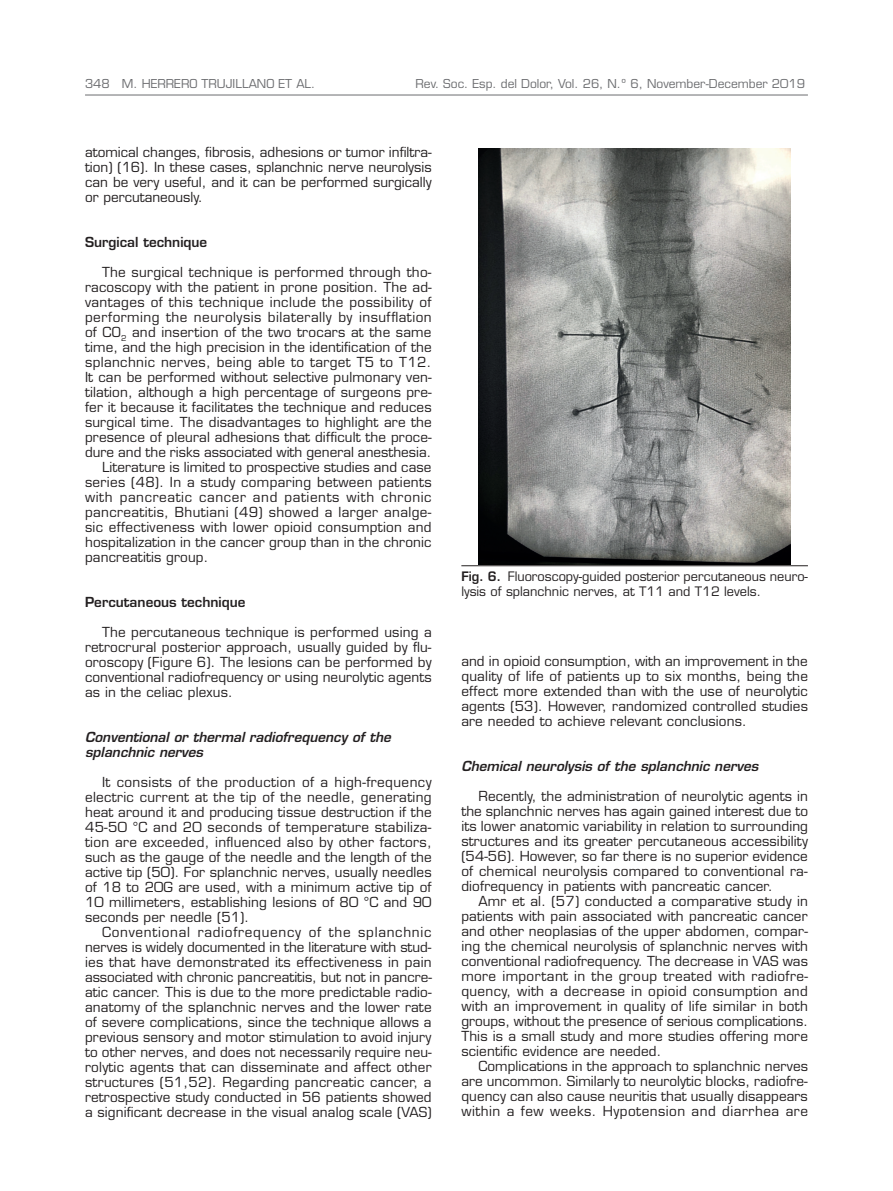
<style>
.page{position:relative;width:893px;height:1191px;background:#fff}
.page>*{position:absolute;margin:0;border:0;box-sizing:border-box;transform-origin:0 0}
.t1{font:13.5px/15px "Eurostile LT Std";letter-spacing:.01em;color:#231f20;text-align:justify}
.t2{font:italic 600 13.5px/15px "Eurostile LT Std";color:#231f20}
.t3{font:13.5px "Eurostile LT Std";letter-spacing:.035em;color:#231f20}
.t4{font:13.5px "Eurostile LT Std";letter-spacing:.03em;color:#231f20}
.t5{font:13.5px "Eurostile LT Std";letter-spacing:.045em;color:#231f20}
.t6{font:600 13.5px "Eurostile LT Std";color:#231f20}
.t7{font:12.75px/15.3px "Eurostile LT Std";color:#231f20}
.t8{font:12px "Eurostile LT Std";color:#6c6d70}
.s1{font-weight:600}
</style>
<div class="page">
<hr style="left:85px;top:95px;width:723px;height:1px;background:#6c6d70">
<img style="left:479px;top:149px;width:311px;height:415px">
<hr style="left:461px;top:565px;width:347px;height:1px;background:#231f20">
<p class="t8" style="left:85px;top:76px;width:232px">348 M. HERRERO TRUJILLANO ET AL.</p>
<p class="t8" style="left:416px;top:76px;width:391px">Rev. Soc. Esp. del Dolor, Vol. 26, N.º 6, November-December 2019</p>
<p class="t1" style="left:85px;top:144px;width:348px">atomical changes, fibrosis, adhesions or tumor infiltra&shy;tion) (16). In these cases, splanchnic nerve neurolysis can be very useful, and it can be performed surgically or percutaneously.</p>
<p class="t6" style="left:85px;top:233px;width:124px">Surgical technique</p>
<p class="t1" style="left:102px;top:264px;width:331px">The surgical technique is performed through tho-</p>
<p class="t1" style="left:85px;top:279px;width:348px">racoscopy with the patient in prone position. The ad-</p>
<p class="t4" style="left:85px;top:294px;width:348px">vantages of this technique include the possibility of</p>
<p class="t3" style="left:85px;top:309px;width:348px">performing the neurolysis bilaterally by insufflation</p>
<p class="t1" style="left:85px;top:324px;width:348px">of CO<sub>2</sub> and insertion of the two trocars at the same</p>
<p class="t1" style="left:85px;top:339px;width:348px">time, and the high precision in the identification of the</p>
<p class="t1" style="left:85px;top:354px;width:348px">splanchnic nerves, being able to target T5 to T12.</p>
<p class="t1" style="left:85px;top:369px;width:348px">It can be performed without selective pulmonary ven-</p>
<p class="t1" style="left:85px;top:384px;width:348px">tilation, although a high percentage of surgeons pre-</p>
<p class="t1" style="left:85px;top:399px;width:348px">fer it because it facilitates the technique and reduces</p>
<p class="t1" style="left:85px;top:414px;width:348px">surgical time. The disadvantages to highlight are the</p>
<p class="t1" style="left:85px;top:429px;width:348px">presence of pleural adhesions that difficult the proce-</p>
<p class="t1" style="left:85px;top:444px;width:348px">dure and the risks associated with general anesthesia.</p>
<p class="t1" style="left:102px;top:459px;width:331px">Literature is limited to prospective studies and case</p>
<p class="t1" style="left:85px;top:474px;width:348px">series (48). In a study comparing between patients</p>
<p class="t5" style="left:85px;top:489px;width:348px">with pancreatic cancer and patients with chronic</p>
<p class="t1" style="left:85px;top:504px;width:348px">pancreatitis, Bhutiani (49) showed a larger analge-</p>
<p class="t1" style="left:85px;top:519px;width:348px">sic effectiveness with lower opioid consumption and</p>
<p class="t1" style="left:85px;top:534px;width:348px">hospitalization in the cancer group than in the chronic</p>
<p class="t1" style="left:85px;top:549px;width:125px">pancreatitis group.</p>
<p class="t6" style="left:85px;top:593px;width:162px">Percutaneous technique</p>
<p class="t1" style="left:85px;top:624px;width:348px;text-indent:17px">The percutaneous technique is performed using a retrocrural posterior approach, usually guided by flu&shy;oroscopy (Figure 6). The lesions can be performed by conventional radiofrequency or using neurolytic agents as in the celiac plexus.</p>
<p class="t2" style="left:85px;top:730px;width:307px">Conventional or thermal radiofrequency of the splanchnic nerves</p>
<p class="t1" style="left:85px;top:774px;width:348px;text-indent:17px">It consists of the production of a high-frequency electric current at the tip of the needle, generating heat around it and producing tissue destruction if the 45-50 °C and 20 seconds of temperature stabiliza&shy;tion are exceeded, influenced also by other factors, such as the gauge of the needle and the length of the active tip (50). For splanchnic nerves, usually needles of 18 to 20G are used, with a minimum active tip of 10 millimeters, establishing lesions of 80 °C and 90 seconds per needle (51).</p>
<p class="t1" style="left:85px;top:924px;width:348px;text-indent:17px">Conventional radiofrequency of the splanchnic nerves is widely documented in the literature with stud&shy;ies that have demonstrated its effectiveness in pain associated with chronic pancreatitis, but not in pancre&shy;atic cancer. This is due to the more predictable radio&shy;anatomy of the splanchnic nerves and the lower rate of severe complications, since the technique allows a previous sensory and motor stimulation to avoid injury to other nerves, and does not necessarily require neu&shy;rolytic agents that can disseminate and affect other structures (51,52). Regarding pancreatic cancer, a retrospective study conducted in 56 patients showed a significant decrease in the visual analog scale (VAS)</p>
<p class="t7" style="left:461px;top:569px;width:348px"><span class="s1">Fig. 6.</span> Fluoroscopy-guided posterior percutaneous neuro&shy;lysis of splanchnic nerves, at T11 and T12 levels.</p>
<p class="t1" style="left:461px;top:654px;width:348px">and in opioid consumption, with an improvement in the quality of life of patients up to six months, being the effect more extended than with the use of neurolytic agents (53). However, randomized controlled studies are needed to achieve relevant conclusions.</p>
<p class="t2" style="left:461px;top:759px;width:298px">Chemical neurolysis of the splanchnic nerves</p>
<p class="t1" style="left:461px;top:789px;width:348px;text-indent:17px">Recently, the administration of neurolytic agents in the splanchnic nerves has again gained interest due to its lower anatomic variability in relation to surrounding structures and its greater percutaneous accessibility (54-56). However, so far there is no superior evidence of chemical neurolysis compared to conventional ra&shy;diofrequency in patients with pancreatic cancer.</p>
<p class="t1" style="left:461px;top:894px;width:348px;text-indent:17px">Amr et al. (57) conducted a comparative study in patients with pain associated with pancreatic cancer and other neoplasias of the upper abdomen, compar&shy;ing the chemical neurolysis of splanchnic nerves with conventional radiofrequency. The decrease in VAS was more important in the group treated with radiofre&shy;quency, with a decrease in opioid consumption and with an improvement in quality of life similar in both groups, without the presence of serious complications.<br>This is a small study and more studies offering more scientific evidence are needed.</p>
<p class="t1" style="left:461px;top:1059px;width:348px;text-indent:17px">Complications in the approach to splanchnic nerves are uncommon. Similarly to neurolytic blocks, radiofre&shy;quency can also cause neuritis that usually disappears within a few weeks. Hypotension and diarrhea are</p>
</div>
